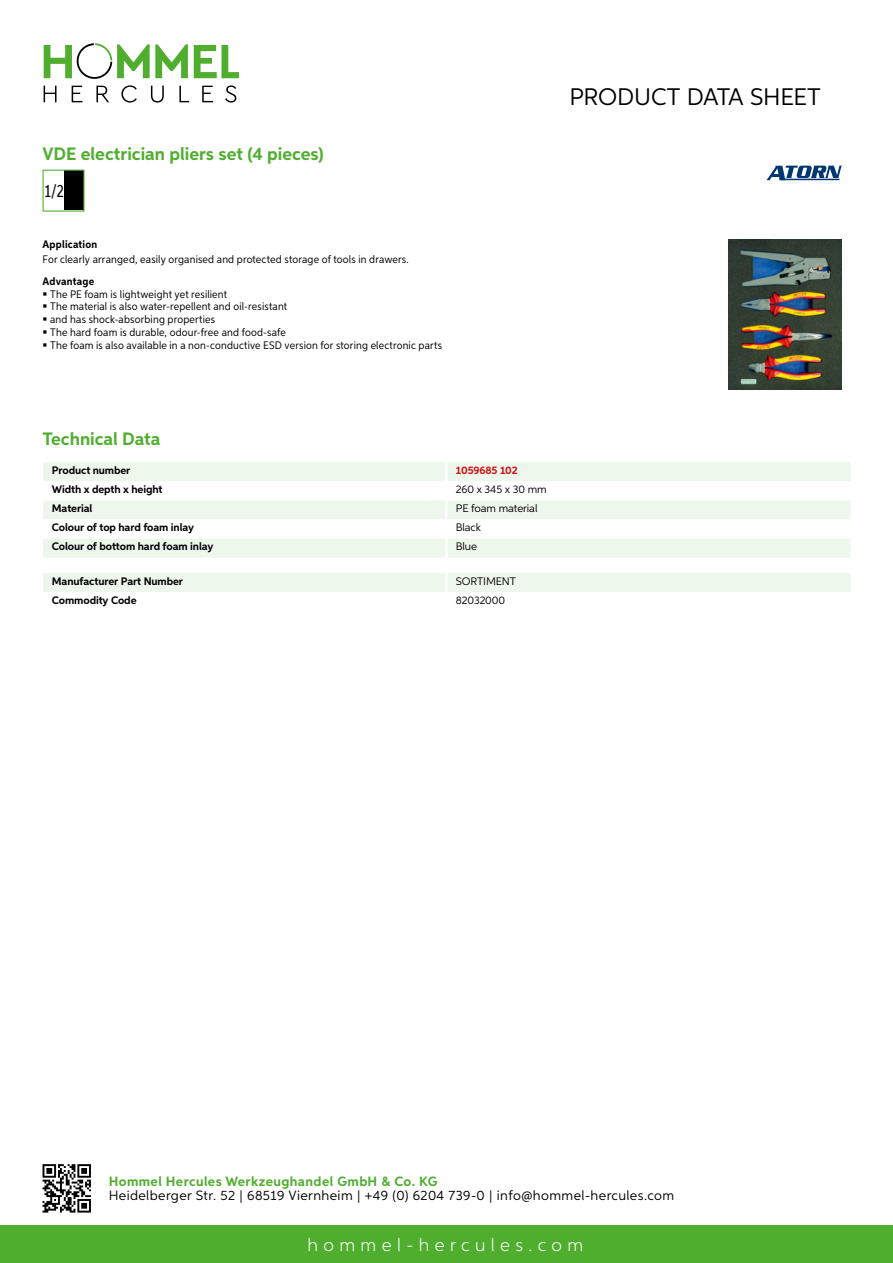
<style>
.page{position:relative;width:893px;height:1263px;background:#fff}
.page>*{position:absolute;margin:0;border:0;box-sizing:border-box;transform-origin:0 0}
.t1{font:24px "Aspira";letter-spacing:-.01em;color:#000}
.t2{font:700 18px "Aspira";color:#50ae2f}
.t3{font:300 18px "Aspira";letter-spacing:.3em;color:#fff}
.t4{font:17.85px "Aspira XX Nar";color:#000}
.t5{font:13.5px "Aspira";letter-spacing:.03em;color:#000}
.t6{font:700 13.5px "Aspira";letter-spacing:.03em;color:#50ae2f}
.t7{font:10.95px/12.8px "Aspira Nar";letter-spacing:.015em;color:#000}
.t8{font:700 10.95px "Aspira";letter-spacing:-.01em;color:#000}
.t9{font:10.95px "Aspira";letter-spacing:-.01em;color:#000}
.t10{font:700 10.95px "Aspira Nar";letter-spacing:.015em;color:#000}
.t11{font:700 10.95px "Aspira";letter-spacing:-.01em;color:#cd1013}
</style>
<div class="page">
<div style="left:0;top:1226px;width:893px;height:37px;background:#50ae2f"></div>
<svg style="left:43px;top:1164px;width:48px;height:48px"></svg>
<svg style="left:194px;top:45px;width:45px;height:33px"></svg>
<svg style="left:44px;top:43px;width:144px;height:36px"></svg>
<svg style="left:44px;top:86px;width:13px;height:16px"></svg>
<svg style="left:72px;top:86px;width:10px;height:16px"></svg>
<svg style="left:96px;top:86px;width:13px;height:16px"></svg>
<svg style="left:121px;top:85px;width:16px;height:18px"></svg>
<svg style="left:151px;top:86px;width:13px;height:17px"></svg>
<svg style="left:179px;top:86px;width:10px;height:16px"></svg>
<svg style="left:202px;top:86px;width:11px;height:16px"></svg>
<svg style="left:225px;top:85px;width:11px;height:18px"></svg>
<div style="left:43px;top:462px;width:807px;height:96px;background:#eef7eb"></div>
<svg style="left:43px;top:481px;width:807px;height:58px"></svg>
<hr style="left:445px;top:462px;width:3px;height:19px;background:#fff">
<hr style="left:445px;top:481px;width:3px;height:19px;background:#fff">
<hr style="left:445px;top:500px;width:3px;height:19px;background:#fff">
<hr style="left:445px;top:519px;width:3px;height:20px;background:#fff">
<hr style="left:445px;top:539px;width:3px;height:19px;background:#fff">
<div style="left:43px;top:573px;width:807px;height:19px;background:#eef7eb"></div>
<svg style="left:43px;top:170px;width:42px;height:42px"></svg>
<img style="left:729px;top:239px;width:113px;height:150px">
<svg style="left:766px;top:166px;width:76px;height:14px"></svg>
<h2 class="t2" style="left:43px;top:142px;width:283px">VDE electrician pliers set (4 pieces)</h2>
<h3 class="t4" style="left:45px;top:180px;width:20px">1/2</h3>
<p class="t10" style="left:43px;top:237px;width:56px">Application</p>
<p class="t7" style="left:43px;top:252px;width:368px">For clearly arranged, easily organised and protected storage of tools in drawers.</p>
<p class="t10" style="left:43px;top:274px;width:53px">Advantage</p>
<p class="t7" style="left:50px;top:287px;width:393px">The PE foam is lightweight yet resilient<br>The material is also water-repellent and oil-resistant<br>and has shock-absorbing properties<br>The hard foam is durable, odour-free and food-safe<br>The foam is also available in a non-conductive ESD version for storing electronic parts</p>
<h1 class="t1" style="left:569px;top:82px;width:253px">Product data sh eet</h1>
<h2 class="t2" style="left:43px;top:428px;width:120px">Technical Data</h2>
<p class="t8" style="left:52px;top:463px;width:80px">Product number</p>
<p class="t11" style="left:456px;top:463px;width:63px">1059685 102</p>
<p class="t8" style="left:52px;top:483px;width:112px">Width x depth x height</p>
<p class="t9" style="left:456px;top:483px;width:92px">260 x 345 x 30 mm</p>
<p class="t8" style="left:52px;top:502px;width:42px">Material</p>
<p class="t9" style="left:456px;top:502px;width:83px">PE foam material</p>
<p class="t8" style="left:52px;top:521px;width:144px">Colour of top hard foam inlay</p>
<p class="t9" style="left:456px;top:521px;width:27px">Black</p>
<p class="t8" style="left:52px;top:540px;width:163px">Colour of bottom hard foam inlay</p>
<p class="t9" style="left:456px;top:540px;width:23px">Blue</p>
<p class="t8" style="left:52px;top:574px;width:133px">Manufacturer Part Number</p>
<p class="t9" style="left:456px;top:575px;width:14px">SORT</p>
<p class="t9" style="left:483px;top:575px;width:34px">IMENT</p>
<p class="t8" style="left:52px;top:594px;width:86px">Commodity Code</p>
<p class="t9" style="left:456px;top:594px;width:51px">82032000</p>
<p class="t6" style="left:109px;top:1172px;width:330px">Hommel Hercules Werkzeughandel GmbH &amp; Co. KG</p>
<p class="t5" style="left:109px;top:1187px;width:567px">Heidelberger Str. 52 | 68519 Viernheim | +49 (0) 6204 739-0 | info@hommel-hercules.com</p>
<h2 class="t3" style="left:307px;top:1234px;width:277px">hommel-hercules.com</h2>
</div>
